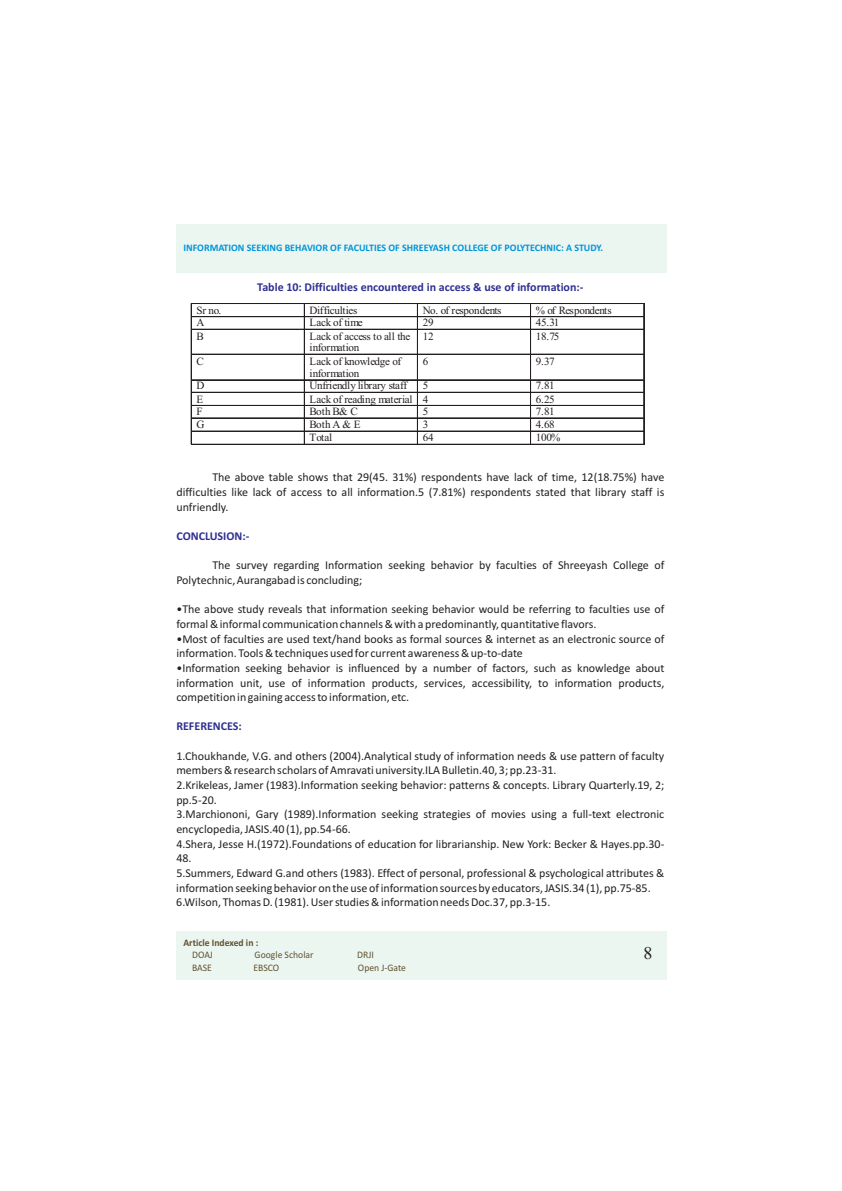
<style>
.page{position:relative;width:842px;height:1191px;background:#fff}
.page>*{position:absolute;margin:0;border:0;box-sizing:border-box;transform-origin:0 0}
.t1{font:18px "Times New Roman";color:#231f20}
.t2{font:12px/14.6px "Calibri";color:#231f20}
.t3{font:700 12px "Calibri";color:#2e3092}
.t4{font:11.1px/11.8px "Times New Roman";letter-spacing:-.02em;color:#231f20}
.t5{font:700 10px "Calibri";color:#0095d9}
.t6{font:10px "Calibri";color:#605230}
.t7{font:700 10px "Calibri";color:#605230}
</style>
<div class="page">
<div style="left:176px;top:931px;width:491px;height:48px;background:#ecf6f1"></div>
<div style="left:176px;top:224px;width:491px;height:48px;background:#ecf6f1"></div>
<hr style="left:192px;top:303px;width:112px;height:1px;background:#231f20">
<hr style="left:305px;top:303px;width:112px;height:1px;background:#231f20">
<hr style="left:418px;top:303px;width:112px;height:1px;background:#231f20">
<hr style="left:531px;top:303px;width:113px;height:1px;background:#231f20">
<hr style="left:192px;top:316px;width:112px;height:1px;background:#231f20">
<hr style="left:305px;top:316px;width:112px;height:1px;background:#231f20">
<hr style="left:418px;top:316px;width:112px;height:1px;background:#231f20">
<hr style="left:531px;top:316px;width:113px;height:1px;background:#231f20">
<hr style="left:192px;top:329px;width:112px;height:1px;background:#231f20">
<hr style="left:305px;top:329px;width:112px;height:1px;background:#231f20">
<hr style="left:418px;top:329px;width:112px;height:1px;background:#231f20">
<hr style="left:531px;top:329px;width:113px;height:1px;background:#231f20">
<hr style="left:192px;top:354px;width:112px;height:1px;background:#231f20">
<hr style="left:305px;top:354px;width:112px;height:1px;background:#231f20">
<hr style="left:418px;top:354px;width:112px;height:1px;background:#231f20">
<hr style="left:531px;top:354px;width:113px;height:1px;background:#231f20">
<hr style="left:192px;top:380px;width:112px;height:1px;background:#231f20">
<hr style="left:192px;top:379px;width:112px;height:1px;background:#231f20">
<hr style="left:305px;top:380px;width:112px;height:1px;background:#231f20">
<hr style="left:305px;top:379px;width:112px;height:1px;background:#231f20">
<hr style="left:418px;top:380px;width:112px;height:1px;background:#231f20">
<hr style="left:418px;top:379px;width:112px;height:1px;background:#231f20">
<hr style="left:531px;top:380px;width:113px;height:1px;background:#231f20">
<hr style="left:531px;top:379px;width:113px;height:1px;background:#231f20">
<hr style="left:192px;top:392px;width:112px;height:1px;background:#231f20">
<hr style="left:305px;top:392px;width:112px;height:1px;background:#231f20">
<hr style="left:418px;top:392px;width:112px;height:1px;background:#231f20">
<hr style="left:531px;top:392px;width:113px;height:1px;background:#231f20">
<hr style="left:192px;top:405px;width:112px;height:1px;background:#231f20">
<hr style="left:305px;top:405px;width:112px;height:1px;background:#231f20">
<hr style="left:418px;top:405px;width:112px;height:1px;background:#231f20">
<hr style="left:531px;top:405px;width:113px;height:1px;background:#231f20">
<hr style="left:192px;top:418px;width:112px;height:1px;background:#231f20">
<hr style="left:305px;top:418px;width:112px;height:1px;background:#231f20">
<hr style="left:418px;top:418px;width:112px;height:1px;background:#231f20">
<hr style="left:531px;top:418px;width:113px;height:1px;background:#231f20">
<hr style="left:192px;top:431px;width:112px;height:1px;background:#231f20">
<hr style="left:305px;top:431px;width:112px;height:1px;background:#231f20">
<hr style="left:418px;top:431px;width:112px;height:1px;background:#231f20">
<hr style="left:531px;top:431px;width:113px;height:1px;background:#231f20">
<svg style="left:191px;top:303px;width:1px;height:142px"></svg>
<hr style="left:192px;top:444px;width:112px;height:1px;background:#231f20">
<svg style="left:304px;top:303px;width:1px;height:142px"></svg>
<hr style="left:305px;top:444px;width:112px;height:1px;background:#231f20">
<svg style="left:417px;top:303px;width:1px;height:142px"></svg>
<hr style="left:418px;top:444px;width:112px;height:1px;background:#231f20">
<svg style="left:530px;top:303px;width:1px;height:142px"></svg>
<hr style="left:531px;top:444px;width:113px;height:1px;background:#231f20">
<svg style="left:643px;top:303px;width:2px;height:142px"></svg>
<p class="t5" style="left:183px;top:244px;width:421px">INFORMATION SEEKING BEHAVIOR OF FACULTIES OF SHREEYASH COLLEGE OF POLYTECHNIC: A STUDY.</p>
<p class="t3" style="left:257px;top:282px;width:328px">Table 10: Difficulties encountered in access &amp; use of information:-</p>
<p class="t4" style="left:196px;top:305px;width:26px">Sr no.</p>
<p class="t4" style="left:310px;top:305px;width:49px">Difficulties</p>
<p class="t4" style="left:423px;top:305px;width:80px">No. of respondents</p>
<p class="t4" style="left:536px;top:305px;width:77px">% of Respondents</p>
<p class="t4" style="left:196px;top:318px;width:10px">A</p>
<p class="t4" style="left:310px;top:318px;width:55px">Lack of time</p>
<p class="t4" style="left:423px;top:318px;width:12px">29</p>
<p class="t4" style="left:536px;top:318px;width:25px">45.31</p>
<p class="t4" style="left:196px;top:331px;width:9px">B</p>
<p class="t4" style="left:310px;top:331px;width:102px">Lack of access to all the information</p>
<p class="t4" style="left:423px;top:331px;width:12px">12</p>
<p class="t4" style="left:536px;top:331px;width:25px">18.75</p>
<p class="t4" style="left:196px;top:356px;width:9px">C</p>
<p class="t4" style="left:310px;top:355px;width:93px;line-height:12.5px">Lack of knowledge of information</p>
<p class="t4" style="left:423px;top:356px;width:7px">6</p>
<p class="t4" style="left:536px;top:356px;width:20px">9.37</p>
<p class="t4" style="left:196px;top:381px;width:10px">D</p>
<p class="t4" style="left:310px;top:381px;width:99px">Unfriendly library staff</p>
<p class="t4" style="left:423px;top:381px;width:7px">5</p>
<p class="t4" style="left:536px;top:381px;width:20px">7.81</p>
<p class="t4" style="left:196px;top:394px;width:8px">E</p>
<p class="t4" style="left:310px;top:394px;width:120px">Lack of reading material 4</p>
<p class="t4" style="left:536px;top:394px;width:20px">6.25</p>
<p class="t4" style="left:196px;top:406px;width:8px">F</p>
<p class="t4" style="left:310px;top:406px;width:50px">Both B&amp; C</p>
<p class="t4" style="left:423px;top:406px;width:7px">5</p>
<p class="t4" style="left:536px;top:406px;width:20px">7.81</p>
<p class="t4" style="left:196px;top:420px;width:10px">G</p>
<p class="t4" style="left:310px;top:420px;width:52px">Both A &amp; E</p>
<p class="t4" style="left:423px;top:420px;width:7px">3</p>
<p class="t4" style="left:536px;top:420px;width:20px">4.68</p>
<p class="t4" style="left:310px;top:433px;width:24px">Total</p>
<p class="t4" style="left:423px;top:433px;width:12px">64</p>
<p class="t4" style="left:536px;top:433px;width:26px">100%</p>
<p class="t2" style="left:176px;top:471px;width:490px;text-align:justify;text-indent:36px">The above table shows that 29(45. 31%) respondents have lack of time, 12(18.75%) have difficulties like lack of access to all information.5 (7.81%) respondents stated that library staff is unfriendly.</p>
<p class="t3" style="left:176px;top:531px;width:75px">CONCLUSION:-</p>
<p class="t2" style="left:176px;top:559px;width:489px;text-indent:36px">The survey regarding Information seeking behavior by faculties of Shreeyash College of<br>Polytechnic, Aurangabad is concluding;</p>
<p class="t2" style="left:176px;top:603px;width:489px">•The above study reveals that information seeking behavior would be referring to faculties use of formal &amp; informal communication channels &amp; with a predominantly, quantitative flavors.</p>
<p class="t2" style="left:176px;top:632px;width:489px">•Most of faculties are used text/hand books as formal sources &amp; internet as an electronic source of information. Tools &amp; techniques used for current awareness &amp; up-to-date</p>
<p class="t2" style="left:176px;top:661px;width:489px;text-align:justify">•Information seeking behavior is influenced by a number of factors, such as knowledge about information unit, use of information products, services, accessibility, to information products, competition in gaining access to information, etc.</p>
<p class="t3" style="left:176px;top:721px;width:67px">REFERENCES:</p>
<p class="t2" style="left:176px;top:749px;width:490px">1.Choukhande, V.G. and others (2004).Analytical study of information needs &amp; use pattern of faculty members &amp; research scholars of Amravati university.ILA Bulletin.40, 3; pp.23-31.<br>2.Krikeleas, Jamer (1983).Information seeking behavior: patterns &amp; concepts. Library Quarterly.19, 2; pp.5-20.<br>3.Marchiononi, Gary (1989).Information seeking strategies of movies using a full-text electronic encyclopedia, JASIS.40 (1), pp.54-66.<br>4.Shera, Jesse H.(1972).Foundations of education for librarianship. New York: Becker &amp; Hayes.pp.30- 48.<br>5.Summers, Edward G.and others (1983). Effect of personal, professional &amp; psychological attributes &amp; information seeking behavior on the use of information sources by educators, JASIS.34 (1), pp.75-85.<br>6.Wilson, Thomas D. (1981). User studies &amp; information needs Doc.37, pp.3-15.</p>
<h1 class="t1" style="left:644px;top:946px;width:10px">8</h1>
<p class="t7" style="left:183px;top:938px;width:76px">Article Indexed in :</p>
<p class="t6" style="left:192px;top:951px;width:22px">DOAJ</p>
<p class="t6" style="left:255px;top:951px;width:60px">Google Scholar</p>
<p class="t6" style="left:357px;top:951px;width:18px">DRJI</p>
<p class="t6" style="left:192px;top:963px;width:21px">BASE</p>
<p class="t6" style="left:253px;top:963px;width:27px">EBSCO</p>
<p class="t6" style="left:358px;top:963px;width:50px">Open J-Gate</p>
</div>
